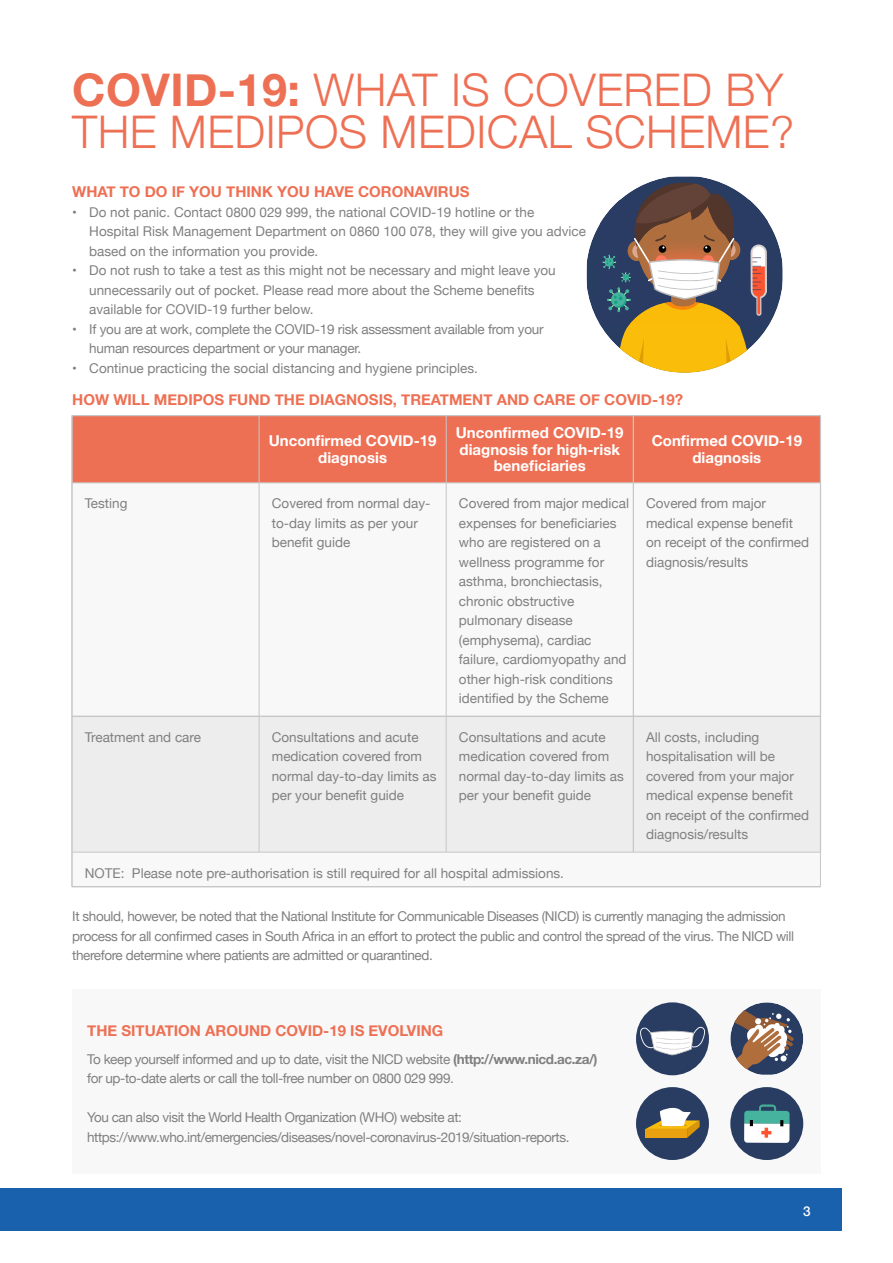
<style>
.page{position:relative;width:893px;height:1263px;background:#fff}
.page>*{position:absolute;margin:0;border:0;box-sizing:border-box;transform-origin:0 0}
.t1{font:300 45px/42px "Helvetica Neue";letter-spacing:.01em;color:#ee7054}
.t2{font:700 15px "Helvetica Neue";color:#ee7054}
.t3{font:700 15px/16px "Helvetica Neue";color:#fff;text-align:center}
.t4{font:13.5px/19.5px "Helvetica Neue";color:#818080}
.t5{font:13.5px/19.5px "Helvetica Neue";letter-spacing:-.03em;color:#818080}
.t6{font:13.5px/19.5px "Helvetica Neue";letter-spacing:-.02em;color:#818080}
.t7{font:500 13.5px "Helvetica Neue";color:#fff}
.s1{font-weight:700}
</style>
<div class="page">
<div style="left:72px;top:989px;width:749px;height:185px;background:#f8f8f8"></div>
<div style="left:73px;top:416px;width:747px;height:67px;background:#ee7054"></div>
<svg style="left:73px;top:484px;width:747px;height:232px"></svg>
<div style="left:73px;top:717px;width:747px;height:135px;background:#ededed"></div>
<hr style="left:72px;top:415px;width:187px;height:1px;background:#c6c6c6">
<hr style="left:72px;top:416px;width:1px;height:67px;background:#c6c6c6">
<hr style="left:259px;top:415px;width:187px;height:1px;background:#c6c6c6">
<hr style="left:446px;top:415px;width:187px;height:1px;background:#c6c6c6">
<hr style="left:633px;top:415px;width:188px;height:1px;background:#c6c6c6">
<hr style="left:633px;top:416px;width:1px;height:67px;background:#c6c6c6">
<hr style="left:820px;top:416px;width:1px;height:67px;background:#c6c6c6">
<hr style="left:259px;top:416px;width:1px;height:67px;background:#c6c6c6">
<hr style="left:446px;top:416px;width:1px;height:67px;background:#c6c6c6">
<hr style="left:259px;top:483px;width:1px;height:233px;background:#c6c6c6">
<hr style="left:446px;top:483px;width:1px;height:233px;background:#c6c6c6">
<hr style="left:259px;top:716px;width:1px;height:136px;background:#c6c6c6">
<hr style="left:446px;top:716px;width:1px;height:136px;background:#c6c6c6">
<hr style="left:72px;top:483px;width:187px;height:1px;background:#c6c6c6">
<hr style="left:259px;top:483px;width:187px;height:1px;background:#c6c6c6">
<hr style="left:446px;top:483px;width:187px;height:1px;background:#c6c6c6">
<hr style="left:633px;top:483px;width:188px;height:1px;background:#c6c6c6">
<hr style="left:72px;top:483px;width:1px;height:233px;background:#c6c6c6">
<hr style="left:633px;top:483px;width:1px;height:233px;background:#c6c6c6">
<hr style="left:820px;top:483px;width:1px;height:233px;background:#c6c6c6">
<hr style="left:72px;top:716px;width:187px;height:1px;background:#c6c6c6">
<hr style="left:72px;top:716px;width:1px;height:136px;background:#c6c6c6">
<hr style="left:259px;top:716px;width:187px;height:1px;background:#c6c6c6">
<hr style="left:446px;top:716px;width:187px;height:1px;background:#c6c6c6">
<hr style="left:633px;top:716px;width:187px;height:1px;background:#c6c6c6">
<hr style="left:633px;top:716px;width:1px;height:136px;background:#c6c6c6">
<hr style="left:820px;top:716px;width:1px;height:136px;background:#c6c6c6">
<hr style="left:72px;top:852px;width:1px;height:34px;background:#c6c6c6">
<hr style="left:72px;top:852px;width:187px;height:1px;background:#c6c6c6">
<hr style="left:259px;top:852px;width:187px;height:1px;background:#c6c6c6">
<hr style="left:446px;top:852px;width:187px;height:1px;background:#c6c6c6">
<hr style="left:633px;top:852px;width:188px;height:1px;background:#c6c6c6">
<hr style="left:820px;top:852px;width:1px;height:34px;background:#c6c6c6">
<hr style="left:72px;top:886px;width:187px;height:1px;background:#c6c6c6">
<hr style="left:259px;top:886px;width:187px;height:1px;background:#c6c6c6">
<hr style="left:446px;top:886px;width:187px;height:1px;background:#c6c6c6">
<hr style="left:633px;top:886px;width:188px;height:1px;background:#c6c6c6">
<svg style="left:587px;top:177px;width:195px;height:196px"></svg>
<div style="left:0;top:1188px;width:842px;height:42px;background:#1961ac"></div>
<div style="left:636px;top:1002px;width:73px;height:73px;background:#293d63;border-radius:50%"></div>
<svg style="left:640px;top:1027px;width:65px;height:28px"></svg>
<svg style="left:730px;top:1002px;width:73px;height:73px"></svg>
<div style="left:636px;top:1087px;width:73px;height:73px;background:#293d63;border-radius:50%"></div>
<svg style="left:646px;top:1108px;width:54px;height:30px"></svg>
<div style="left:730px;top:1087px;width:73px;height:73px;background:#293d63;border-radius:50%"></div>
<svg style="left:744px;top:1104px;width:46px;height:39px;background:#96b8b7"></svg>
<h1 class="t1" style="left:72px;top:65px;width:723px"><span class="s1">COVID-19:</span> WHAT IS COVERED BY<br>THE MEDIPOS MEDICAL SCHEME?</h1>
<p class="t2" style="left:72px;top:180px;width:399px">WHAT TO DO IF YOU THINK YOU HAVE CORONAVIRUS</p>
<p class="t4" style="left:89px;top:203px;width:498px;text-indent:-17px">• Do not panic. Contact 0800 029 999, the national COVID-19 hotline or the<br>Hospital Risk Management Department on 0860 100 078, they will give you advice based on the information you provide.</p>
<p class="t4" style="left:89px;top:261px;width:468px;text-indent:-17px">• Do not rush to take a test as this might not be necessary and might leave you unnecessarily out of pocket. Please read more about the Scheme benefits available for COVID-19 further below.</p>
<p class="t6" style="left:89px;top:320px;width:456px;text-indent:-17px">• If you are at work, complete the COVID-19 risk assessment available from your human resources department or your manager.</p>
<p class="t4" style="left:72px;top:359px;width:407px">• Continue practicing the social distancing and hygiene principles.</p>
<p class="t2" style="left:72px;top:388px;width:612px">HOW WILL MEDIPOS FUND THE DIAGNOSIS, TREATMENT AND CARE OF COVID-19?</p>
<p class="t3" style="left:269px;top:433px;width:169px">Unconfirmed COVID-19 diagnosis</p>
<p class="t3" style="left:456px;top:425px;width:169px">Unconfirmed COVID-19 diagnosis for high-risk beneficiaries</p>
<p class="t3" style="left:652px;top:433px;width:152px">Confirmed COVID-19 diagnosis</p>
<p class="t4" style="left:85px;top:495px;width:44px">Testing</p>
<p class="t4" style="left:272px;top:495px;width:160px">Covered from normal day&shy;to-day limits as per your benefit guide</p>
<p class="t4" style="left:459px;top:495px;width:172px">Covered from major medical expenses for beneficiaries who are registered on a wellness programme for asthma, bronchiectasis, chronic obstructive pulmonary disease (emphysema), cardiac failure, cardiomyopathy and other high-risk conditions identified by the Scheme</p>
<p class="t4" style="left:646px;top:495px;width:165px">Covered from major medical expense benefit on receipt of the confirmed diagnosis/results</p>
<p class="t4" style="left:85px;top:728px;width:118px">Treatment and care</p>
<p class="t4" style="left:272px;top:728px;width:166px">Consultations and acute medication covered from normal day-to-day limits as per your benefit guide</p>
<p class="t4" style="left:459px;top:728px;width:166px">Consultations and acute medication covered from normal day-to-day limits as per your benefit guide</p>
<p class="t4" style="left:646px;top:728px;width:165px">All costs, including hospitalisation will be covered from your major medical expense benefit on receipt of the confirmed diagnosis/results</p>
<p class="t4" style="left:85px;top:864px;width:481px">NOTE: Please note pre-authorisation is still required for all hospital admissions.</p>
<p class="t5" style="left:72px;top:907px;width:723px">It should, however, be noted that the National Institute for Communicable Diseases (NICD) is currently managing the admission process for all confirmed cases in South Africa in an effort to protect the public and control the spread of the virus. The NICD will therefore determine where patients are admitted or quarantined.</p>
<p class="t2" style="left:87px;top:1018px;width:358px">THE SITUATION AROUND COVID-19 IS EVOLVING</p>
<p class="t5" style="left:87px;top:1050px;width:512px">To keep yourself informed and up to date, visit the NICD website <span class="s1">(http://www.nicd.ac.za/) </span>for up-to-date alerts or call the toll-free number on 0800 029 999.</p>
<p class="t5" style="left:87px;top:1108px;width:484px">You can also visit the World Health Organization (WHO) website at: https://www.who.int/emergencies/diseases/novel-coronavirus-2019/situation-reports.</p>
<p class="t7" style="left:803px;top:1200px;width:9px">3</p>
</div>
